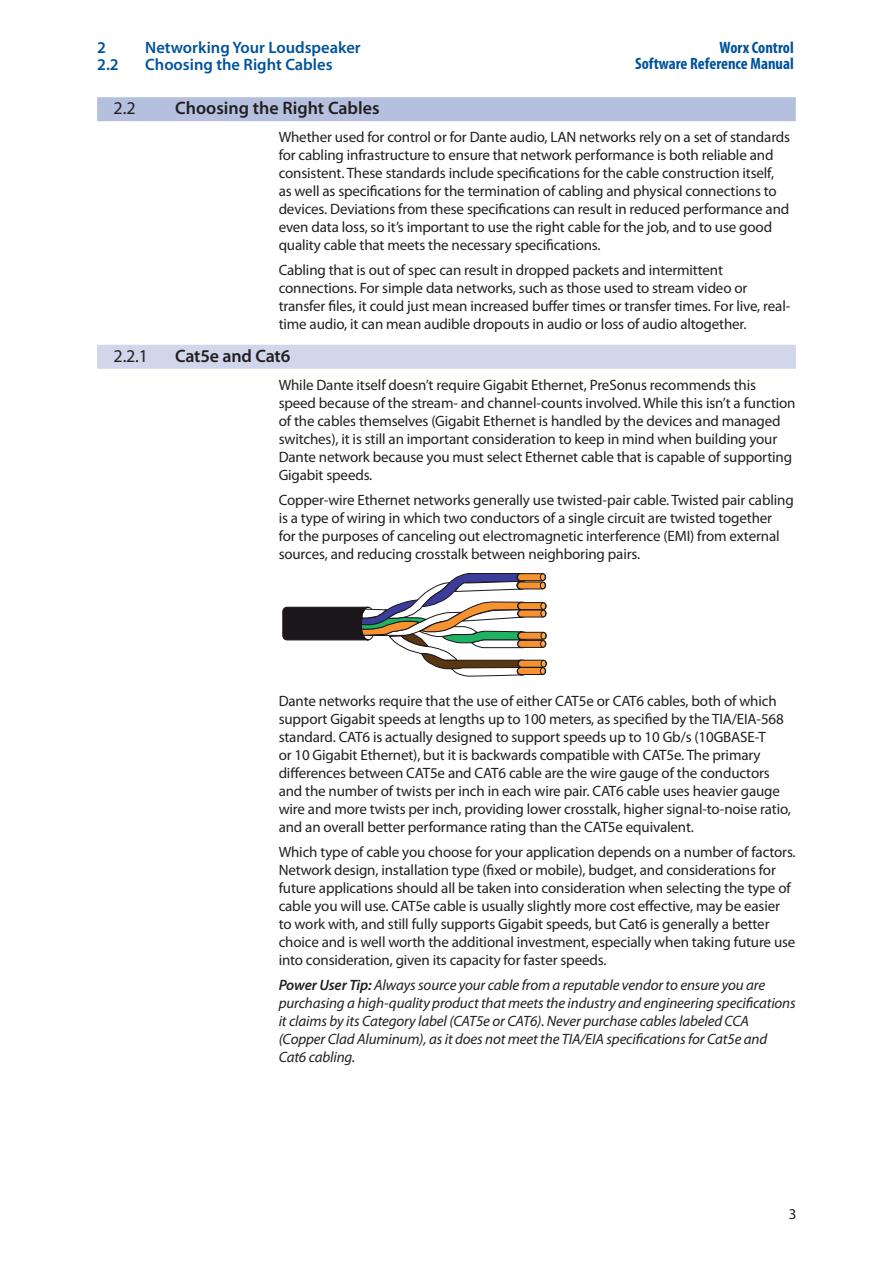
<style>
.page{position:relative;width:893px;height:1263px;background:#fff}
.page>*{position:absolute;margin:0;border:0;box-sizing:border-box;transform-origin:0 0}
._0_N_Section_Head{font:600 18px "Myriad Pro";color:#231f20}
._0_N_M_Subsection_He{font:600 18px "Myriad Pro";letter-spacing:-.01em;color:#231f20}
._0_N_M_Subsection_He-2{font:18px "Myriad Pro";color:#231f20}
._0_N_Section_Head-2{font:18px "Myriad Pro";color:#231f20}
.t1{font:600 16.5px "Myriad Pro";color:#01529b}
.t2{font:700 condensed 16.5px/16.5px "Myriad Pro";color:#01529b;text-align:right}
.Body_L1{font:15px/18px "Myriad Pro";letter-spacing:-.01em;color:#231f20}
.PowerTip_Note_L1{font:italic 15px/18px "Myriad Pro";letter-spacing:-.01em;color:#231f20}
.s1{font-weight:600}
</style>
<div class="page">
<div style="left:97px;top:97px;width:699px;height:24px;background:#b5bfde"></div>
<div style="left:97px;top:345px;width:699px;height:24px;background:#d1d7eb"></div>
<svg style="left:282px;top:573px;width:248px;height:104px"></svg>
<div style="left:517px;top:573px;width:10px;height:9px;border:1px solid #1a161a;border-radius:50%"></div>
<div style="left:517px;top:581px;width:9px;height:8px;background:#201c20;border-radius:50%"></div>
<div style="left:517px;top:581px;width:10px;height:9px;border:1px solid #1a161a;border-radius:50%"></div>
<div style="left:517px;top:602px;width:10px;height:8px;border:1px solid #1a161a;border-radius:50%"></div>
<div style="left:517px;top:609px;width:10px;height:9px;border:1px solid #1a161a;border-radius:50%"></div>
<div style="left:517px;top:631px;width:11px;height:9px;border:1px solid #1a161a;border-radius:50%"></div>
<div style="left:517px;top:639px;width:11px;height:9px;border:1px solid #1a161a;border-radius:50%"></div>
<div style="left:517px;top:660px;width:11px;height:8px;border:1px solid #1a161a;border-radius:50%"></div>
<div style="left:518px;top:603px;width:28px;height:7px;background:#f6922f;border-radius:4px"></div>
<div style="left:518px;top:602px;width:28px;height:8px;border:1px solid #1a161a;border-radius:4px"></div>
<div style="left:518px;top:610px;width:28px;height:7px;background:#f6922f;border-radius:4px"></div>
<div style="left:518px;top:610px;width:28px;height:7px;border:1px solid #1a161a;border-radius:4px"></div>
<svg style="left:541px;top:603px;width:5px;height:14px"></svg>
<div style="left:517px;top:574px;width:29px;height:7px;background:#f6922f;border-radius:4px"></div>
<div style="left:517px;top:573px;width:29px;height:8px;border:1px solid #1a161a;border-radius:4px"></div>
<div style="left:517px;top:582px;width:29px;height:7px;background:#f6922f;border-radius:4px"></div>
<div style="left:517px;top:582px;width:29px;height:7px;border:1px solid #1a161a;border-radius:4px"></div>
<svg style="left:540px;top:574px;width:5px;height:15px"></svg>
<div style="left:518px;top:632px;width:28px;height:7px;background:#f6922f;border-radius:4px"></div>
<div style="left:518px;top:632px;width:28px;height:7px;border:1px solid #1a161a;border-radius:4px"></div>
<div style="left:518px;top:640px;width:28px;height:7px;background:#f6922f;border-radius:4px"></div>
<div style="left:518px;top:640px;width:28px;height:8px;border:1px solid #1a161a;border-radius:4px"></div>
<svg style="left:541px;top:632px;width:5px;height:15px"></svg>
<div style="left:540px;top:640px;width:6px;height:7px;border:1px solid #1a161a;border-radius:50%"></div>
<div style="left:518px;top:660px;width:28px;height:7px;background:#f6922f;border-radius:4px"></div>
<div style="left:518px;top:660px;width:29px;height:7px;border:1px solid #1a161a;border-radius:4px"></div>
<div style="left:517px;top:667px;width:29px;height:7px;background:#f6922f;border-radius:4px"></div>
<div style="left:517px;top:667px;width:29px;height:8px;border:1px solid #1a161a;border-radius:4px"></div>
<svg style="left:540px;top:660px;width:6px;height:14px"></svg>
<p class="t1" style="left:97px;top:39px;width:10px">2</p>
<p class="t1" style="left:145px;top:39px;width:217px">Networking Your Loudspeaker</p>
<p class="t1" style="left:97px;top:55px;width:23px">2.2</p>
<p class="t1" style="left:145px;top:55px;width:189px">Choosing the Right Cables</p>
<p class="t2" style="left:635px;top:39px;width:160px">Worx Control<br>Software Reference Manual</p>
<p class="_0_N_Section_Head-2" style="left:114px;top:99px;width:24px">2.2</p>
<p class="_0_N_Section_Head" style="left:175px;top:98px;width:206px">Choosing the Right Cables</p>
<p class="Body_L1" style="left:279px;top:128px;width:513px">Whether used for control or for Dante audio, LAN networks rely on a set of standards for cabling infrastructure to ensure that network performance is both reliable and consistent. These standards include specifications for the cable construction itself, as well as specifications for the termination of cabling and physical connections to devices. Deviations from these specifications can result in reduced performance and even data loss, so it’s important to use the right cable for the job, and to use good quality cable that meets the necessary specifications.</p>
<p class="Body_L1" style="left:279px;top:261px;width:513px">Cabling that is out of spec can result in dropped packets and intermittent connections. For simple data networks, such as those used to stream video or transfer files, it could just mean increased buffer times or transfer times. For live, real&shy;time audio, it can mean audible dropouts in audio or loss of audio altogether.</p>
<p class="_0_N_M_Subsection_He-2" style="left:114px;top:346px;width:36px">2.2.1</p>
<p class="_0_N_M_Subsection_He" style="left:175px;top:346px;width:117px">Cat5e and Cat6</p>
<p class="Body_L1" style="left:279px;top:376px;width:518px">While Dante itself doesn’t require Gigabit Ethernet, PreSonus recommends this speed because of the stream- and channel-counts involved. While this isn’t a function of the cables themselves (Gigabit Ethernet is handled by the devices and managed switches), it is still an important consideration to keep in mind when building your Dante network because you must select Ethernet cable that is capable of supporting Gigabit speeds.</p>
<p class="Body_L1" style="left:279px;top:491px;width:517px">Copper-wire Ethernet networks generally use twisted-pair cable. Twisted pair cabling is a type of wiring in which two conductors of a single circuit are twisted together<br>for the purposes of canceling out electromagnetic interference (EMI) from external sources, and reducing crosstalk between neighboring pairs.</p>
<p class="Body_L1" style="left:279px;top:692px;width:514px">Dante networks require that the use of either CAT5e or CAT6 cables, both of which support Gigabit speeds at lengths up to 100 meters, as specified by the TIA/EIA-568 standard. CAT6 is actually designed to support speeds up to 10 Gb/s (10GBASE-T<br>or 10 Gigabit Ethernet), but it is backwards compatible with CAT5e. The primary differences between CAT5e and CAT6 cable are the wire gauge of the conductors and the number of twists per inch in each wire pair. CAT6 cable uses heavier gauge wire and more twists per inch, providing lower crosstalk, higher signal-to-noise ratio, and an overall better performance rating than the CAT5e equivalent.</p>
<p class="Body_L1" style="left:279px;top:843px;width:519px">Which type of cable you choose for your application depends on a number of factors.<br>Network design, installation type (fixed or mobile), budget, and considerations for future applications should all be taken into consideration when selecting the type of cable you will use. CAT5e cable is usually slightly more cost effective, may be easier to work with, and still fully supports Gigabit speeds, but Cat6 is generally a better choice and is well worth the additional investment, especially when taking future use into consideration, given its capacity for faster speeds.</p>
<p class="PowerTip_Note_L1" style="left:279px;top:976px;width:519px"><span class="s1">Power User Tip:</span> Always source your cable from a reputable vendor to ensure you are purchasing a high-quality product that meets the industry and engineering specifications it claims by its Category label (CAT5e or CAT6). Never purchase cables labeled CCA (Copper Clad Aluminum), as it does not meet the TIA/EIA specifications for Cat5e and Cat6 cabling.</p>
<p class="Body_L1" style="left:789px;top:1205px;width:9px">3</p>
</div>
